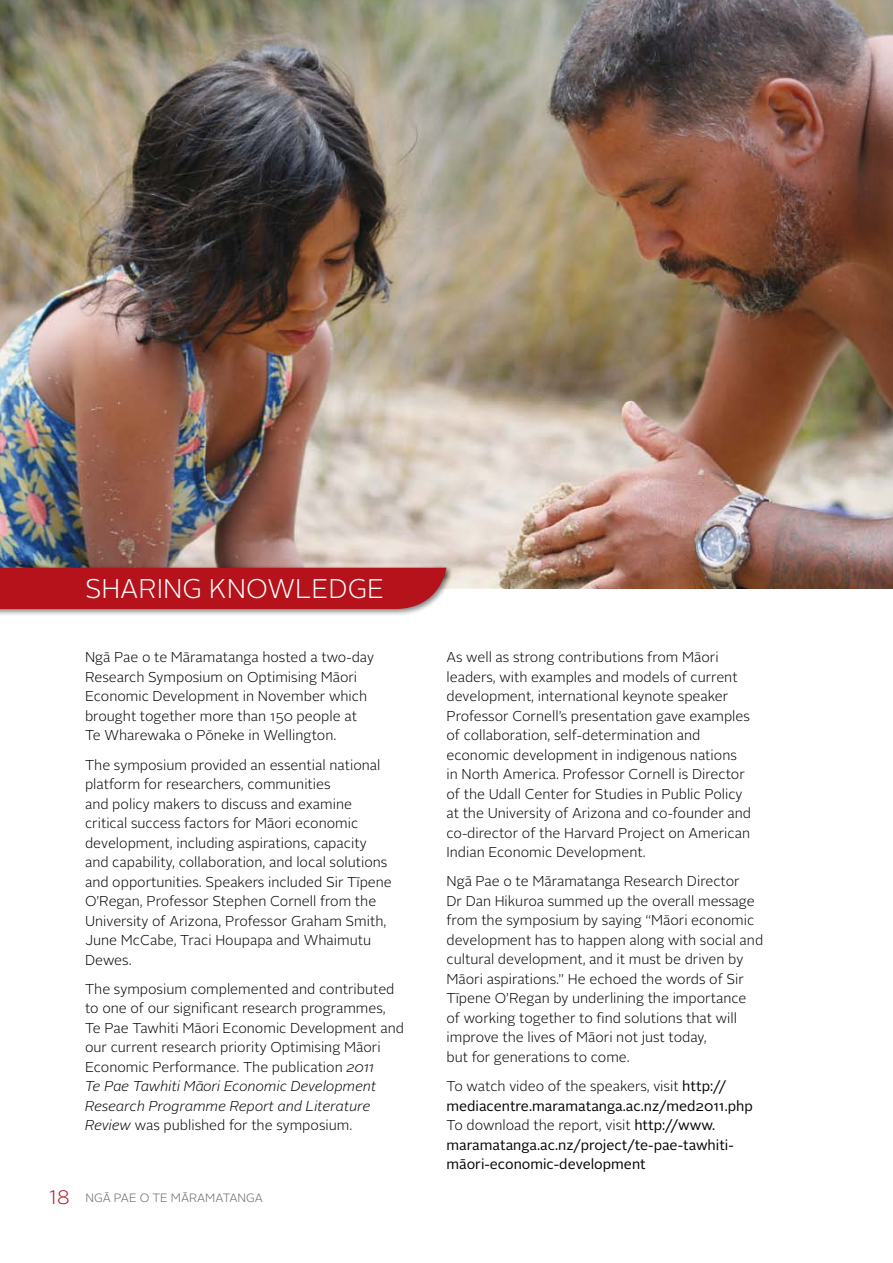
<style>
.page{position:relative;width:893px;height:1263px;background:#fff}
.page>*{position:absolute;margin:0;border:0;box-sizing:border-box;transform-origin:0 0}
.t1{font:300 27px "Alright Sans";color:#fff}
.t2{font:300 14.25px/19.5px "Alright Sans";color:#000}
.t3{font:14.25px/19.5px "Alright Sans";color:#000}
.t4{font:300 12px "Alright Sans";color:#636466}
.s1{font-style:italic}
.s2{font-size:19.5px;color:#b5121b}
.s3{font-weight:300}
</style>
<div class="page">
<img style="left:0;top:0;width:893px;height:589px">
<div style="left:0;top:564px;width:454px;height:53px;background:#000;opacity:.5"></div>
<div style="left:0;top:568px;width:446px;height:41px;background:#b5121b"></div>
<h1 class="t1" style="left:85px;top:570px;width:33px">Sharin</h1>
<h1 class="t1" style="left:182px;top:570px;width:47px">g Knowled</h1>
<h1 class="t1" style="left:348px;top:570px;width:34px">ge</h1>
<p class="t2" style="left:85px;top:648px;width:290px">Ngā Pae o te Māramatanga hosted a two-day Research Symposium on Optimising Māori Economic Development in November which brought together more than 150 people at Te Wharewaka o Pōneke in Wellington.</p>
<p class="t2" style="left:85px;top:755px;width:308px">The symposium provided an essential national platform for researchers, communities<br>and policy makers to discuss and examine critical success factors for Māori economic development, including aspirations, capacity and capability, collaboration, and local solutions and opportunities. Speakers included Sir Tīpene O’Regan, Professor Stephen Cornell from the University of Arizona, Professor Graham Smith, June McCabe, Traci Houpapa and Whaimutu Dewes.</p>
<p class="t2" style="left:85px;top:979px;width:320px">The symposium complemented and contributed to one of our significant research programmes, Te Pae Tawhiti Māori Economic Development and our current research priority Optimising Māori Economic Performance. The publication <span class="s1">2011<br>Te Pae Tawhiti Māori Economic Development Research Programme Report and Literature Review</span> was published for the symposium.</p>
<p class="t4" style="left:49px;top:1190px;width:150px"><span class="s2">18</span> Ngā Pae o te māramatan</p>
<p class="t4" style="left:246px;top:1190px;width:16px">ga</p>
<p class="t2" style="left:446px;top:648px;width:306px">As well as strong contributions from Māori leaders, with examples and models of current development, international keynote speaker Professor Cornell’s presentation gave examples of collaboration, self-determination and economic development in indigenous nations in North America. Professor Cornell is Director of the Udall Center for Studies in Public Policy at the University of Arizona and co-founder and co-director of the Harvard Project on American Indian Economic Development.</p>
<p class="t2" style="left:446px;top:872px;width:318px">Ngā Pae o te Māramatanga Research Director<br>Dr Dan Hikuroa summed up the overall message from the symposium by saying “Māori economic development has to happen along with social and cultural development, and it must be driven by Māori aspirations.” He echoed the words of Sir Tīpene O’Regan by underlining the importance of working together to find solutions that will improve the lives of Māori not just today,<br>but for generations to come.</p>
<p class="t3" style="left:446px;top:1077px;width:308px"><span class="s3">To watch video of the speakers, visit</span> http:// mediacentre.maramatanga.ac.nz/med2011.php <span class="s3">To download the report, visit</span> http://www. maramatanga.ac.nz/project/te-pae-tawhiti&shy;māori-economic-development</p>
</div>
